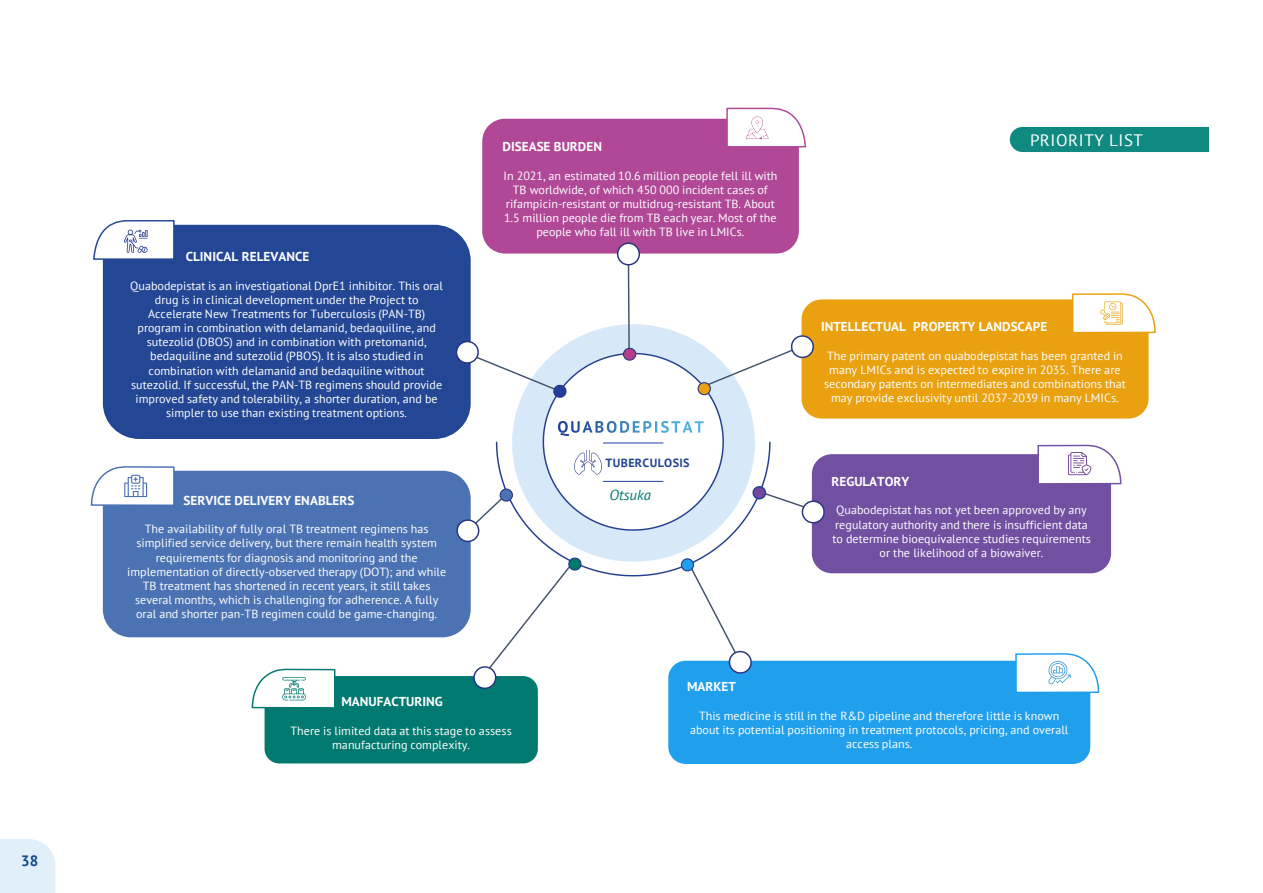
<style>
.page{position:relative;width:1263px;height:893px;background:#fff}
.page>*{position:absolute;margin:0;border:0;box-sizing:border-box;transform-origin:0 0}
.t1{font:16.5px "PT Sans";letter-spacing:.035em;color:#fff}
.t2{font:700 15px "PT Sans";color:#154789}
.t3{font:italic 14.55px "PT Sans";color:#00796f}
.t4{font:700 12.9px "PT Sans";letter-spacing:.005em;color:#fff}
.t5{font:11.85px/14.1px "PT Sans";color:#fff;text-align:center}
.t6{font:700 11.85px "PT Sans";letter-spacing:.03em;color:#234794}
</style>
<div class="page">
<div style="left:0;top:839px;width:55px;height:54px;background:#e0eff9"></div>
<div style="left:103px;top:225px;width:368px;height:214px;background:#234795;border-radius:36px"></div>
<svg style="left:93px;top:220px;width:82px;height:41px"></svg>
<div style="left:812px;top:454px;width:299px;height:119px;background:#714fa1;border-radius:20px"></div>
<svg style="left:1037px;top:444px;width:85px;height:41px"></svg>
<div style="left:103px;top:471px;width:368px;height:166px;background:#4b72b3;border-radius:28px"></div>
<svg style="left:90px;top:466px;width:85px;height:41px"></svg>
<div style="left:801px;top:299px;width:347px;height:120px;background:#eaa110;border-radius:20px"></div>
<svg style="left:1071px;top:293px;width:85px;height:41px"></svg>
<div style="left:482px;top:119px;width:317px;height:135px;background:#b04897;border-radius:23px"></div>
<svg style="left:726px;top:107px;width:81px;height:41px"></svg>
<div style="left:668px;top:661px;width:422px;height:103px;background:#209fed;border-radius:17px"></div>
<svg style="left:1014px;top:653px;width:86px;height:41px"></svg>
<div style="left:265px;top:676px;width:273px;height:87px;background:#007970;border-radius:15px"></div>
<svg style="left:251px;top:668px;width:85px;height:41px"></svg>
<div style="left:618px;top:243px;width:21px;height:22px;background:#fff;border-radius:50%"></div>
<div style="left:617px;top:243px;width:23px;height:22px;border:1px solid #283583;border-radius:50%"></div>
<svg style="left:802px;top:501px;width:22px;height:22px"></svg>
<div style="left:802px;top:500px;width:23px;height:23px;border:1px solid #283583;border-radius:50%"></div>
<svg style="left:455px;top:263px;width:361px;height:427px"></svg>
<div style="left:1010px;top:127px;width:199px;height:25px;background:#108a81"></div>
<p class="t2" style="left:21px;top:851px;width:19px">38</p>
<p class="t4" style="left:186px;top:248px;width:125px">CLINICAL RELEVANCE</p>
<p class="t5" style="left:130px;top:278px;width:315px">Quabodepistat is an investigational DprE1 inhibitor. This oral drug is in clinical development under the Project to Accelerate New Treatments for Tuberculosis (PAN-TB) program in combination with delamanid, bedaquiline, and sutezolid (DBOS) and in combination with pretomanid, bedaquiline and sutezolid (PBOS). It is also studied in combination with delamanid and bedaquiline without sutezolid. If successful, the PAN-TB regimens should provide improved safety and tolerability, a shorter duration, and be simpler to use than existing treatment options.</p>
<p class="t4" style="left:184px;top:491px;width:172px">SERVICE DELIVERY ENABLERS</p>
<p class="t5" style="left:127px;top:522px;width:321px">The availability of fully oral TB treatment regimens has simplified service delivery, but there remain health system requirements for diagnosis and monitoring and the implementation of directly-observed therapy (DOT); and while TB treatment has shortened in recent years, it still takes several months, which is challenging for adherence. A fully oral and shorter pan-TB regimen could be game-changing.</p>
<p class="t4" style="left:503px;top:138px;width:101px">DISEASE BURDEN</p>
<p class="t5" style="left:503px;top:168px;width:276px">In 2021, an estimated 10.6 million people fell ill with TB worldwide, of which 450 000 incident cases of rifampicin-resistant or multidrug-resistant TB. About 1.5 million people die from TB each year. Most of the people who fall ill with TB live in LMICs.</p>
<p class="t6" style="left:606px;top:455px;width:86px">TUBERCULOSIS</p>
<p class="t3" style="left:609px;top:485px;width:43px">Otsuka</p>
<p class="t1" style="left:1030px;top:129px;width:114px">PRIORITY LIST</p>
<p class="t4" style="left:821px;top:318px;width:228px">INTELLECTUAL PROPERTY LANDSCAPE</p>
<p class="t5" style="left:824px;top:348px;width:303px">The primary patent on quabodepistat has been granted in many LMICs and is expected to expire in 2035. There are secondary patents on intermediates and combinations that may provide exclusivity until 2037-2039 in many LMICs.</p>
<p class="t4" style="left:831px;top:473px;width:79px">REGULATORY</p>
<p class="t5" style="left:832px;top:503px;width:260px">Quabodepistat has not yet been approved by any regulatory authority and there is insufficient data to determine bioequivalence studies requirements or the likelihood of a biowaiver.</p>
<p class="t4" style="left:341px;top:693px;width:103px">MANUFACTURING</p>
<p class="t5" style="left:290px;top:723px;width:223px">There is limited data at this stage to assess manufacturing complexity.</p>
<p class="t4" style="left:687px;top:678px;width:51px">MARKET</p>
<p class="t5" style="left:690px;top:709px;width:380px">This medicine is still in the R&amp;D pipeline and therefore little is known about its potential positioning in treatment protocols, pricing, and overall access plans.</p>
</div>
